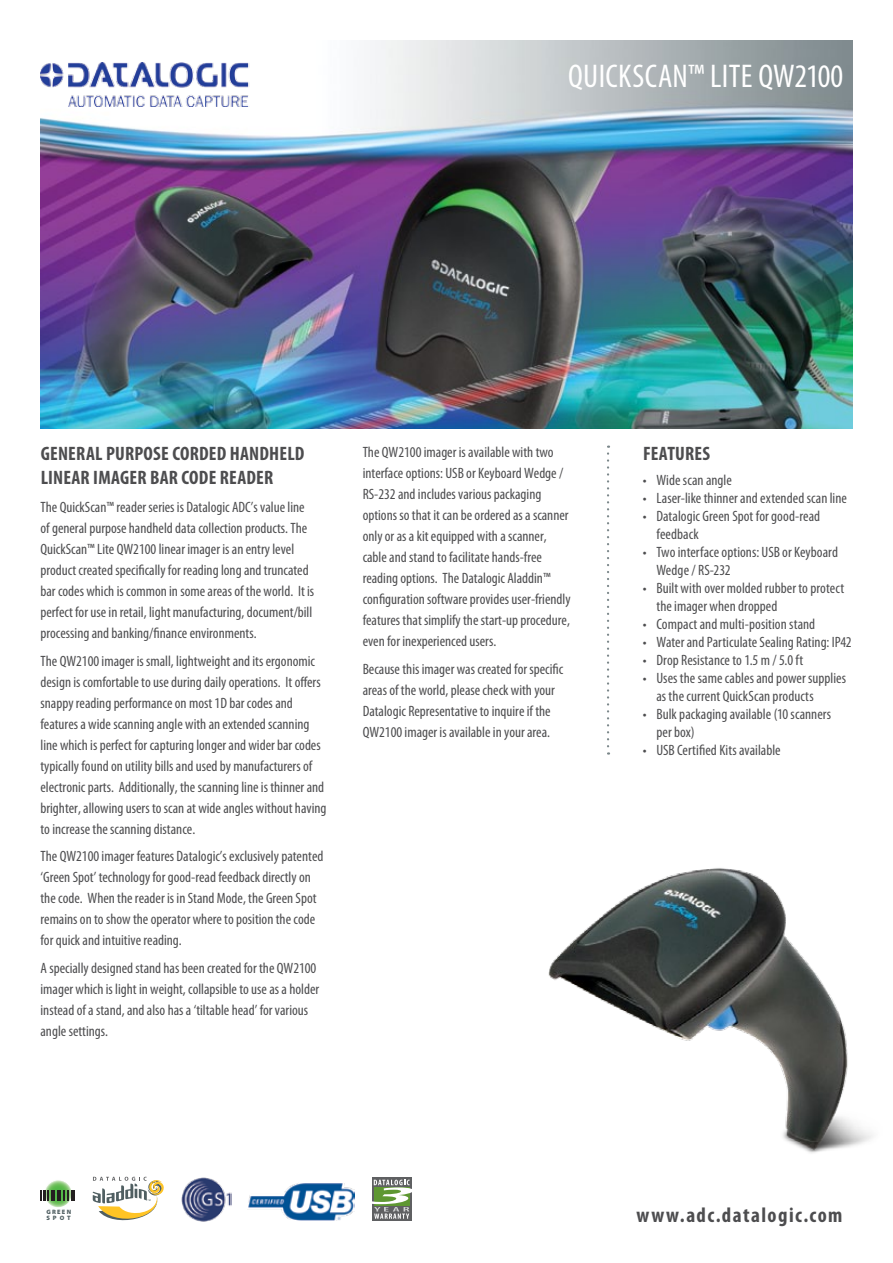
<style>
.page{position:relative;width:893px;height:1263px;background:#fff}
.page>*{position:absolute;margin:0;border:0;box-sizing:border-box;transform-origin:0 0}
.t1{font:condensed 33px "Myriad Pro";letter-spacing:-.015em;color:#fff}
.t2{font:700 condensed 21px "Myriad Pro";letter-spacing:.08em;color:#4d4d4f}
.t3{font:700 condensed 19.5px/24px "Myriad Pro";letter-spacing:.01em;color:#4d4d4f}
.t4{font:condensed 15px/21px "Myriad Pro";color:#4d4d4f}
.t5{font:900 6.3px/6.3px "Myriad Pro";letter-spacing:.2em;color:#505f62}
</style>
<div class="page">
<img style="left:40px;top:41px;width:812px;height:387px">
<img style="left:40px;top:63px;width:220px;height:43px">
<svg style="left:607px;top:446px;width:2px;height:309px"></svg>
<div style="left:372px;top:1178px;width:40px;height:43px;background:#5f6062"></div>
<svg style="left:372px;top:1179px;width:40px;height:40px"></svg>
<img style="left:181px;top:1177px;width:51px;height:45px">
<svg style="left:93px;top:1177px;width:71px;height:44px"></svg>
<img style="left:248px;top:1183px;width:107px;height:37px">
<svg style="left:44px;top:1179px;width:28px;height:28px"></svg>
<svg style="left:40px;top:1190px;width:8px;height:10px"></svg>
<hr style="left:51px;top:1190px;width:4px;height:10px;background:#231f20">
<hr style="left:57px;top:1190px;width:4px;height:10px;background:#231f20">
<svg style="left:63px;top:1190px;width:6px;height:10px"></svg>
<hr style="left:71px;top:1190px;width:4px;height:10px;background:#231f20">
<img style="left:548px;top:868px;width:325px;height:285px">
<h1 class="t1" style="left:568px;top:56px;width:29px">Quicksca</h1>
<h1 class="t1" style="left:673px;top:56px;width:172px">n™ lite qw2100</h1>
<h3 class="t3" style="left:41px;top:441px;width:265px">GENERAL PURPOSE CORDED HANDHELD<br>LINEAR IMAGER BAR CODE READER</h3>
<p class="t4" style="left:40px;top:496px;width:275px">The QuickScan™ reader series is Datalogic ADC’s value line of general purpose handheld data collection products. The QuickScan™ Lite QW2100 linear imager is an entry level product created specifically for reading long and truncated bar codes which is common in some areas of the world. It is perfect for use in retail, light manufacturing, document/bill processing and banking/finance environments.</p>
<p class="t4" style="left:40px;top:650px;width:288px">The QW2100 imager is small, lightweight and its ergonomic design is comfortable to use during daily operations. It offers snappy reading performance on most 1D bar codes and features a wide scanning angle with an extended scanning line which is perfect for capturing longer and wider bar codes typically found on utility bills and used by manufacturers of electronic parts. Additionally, the scanning line is thinner and brighter, allowing users to scan at wide angles without having to increase the scanning distance.</p>
<p class="t4" style="left:40px;top:846px;width:284px">The QW2100 imager features Datalogic’s exclusively patented ‘Green Spot’ technology for good-read feedback directly on the code. When the reader is in Stand Mode, the Green Spot remains on to show the operator where to position the code for quick and intuitive reading.</p>
<p class="t4" style="left:40px;top:957px;width:280px">A specially designed stand has been created for the QW2100 imager which is light in weight, collapsible to use as a holder instead of a stand, and also has a ‘tiltable head’ for various angle settings.</p>
<p class="t4" style="left:363px;top:441px;width:209px">The QW2100 imager is available with two interface options: USB or Keyboard Wedge / RS-232 and includes various packaging options so that it can be ordered as a scanner only or as a kit equipped with a scanner, cable and stand to facilitate hands-free reading options. The Datalogic Aladdin™ configuration software provides user-friendly features that simplify the start-up procedure, even for inexperienced users.</p>
<p class="t4" style="left:363px;top:658px;width:202px">Because this imager was created for specific areas of the world, please check with your Datalogic Representative to inquire if the QW2100 imager is available in your area.</p>
<h3 class="t3" style="left:643px;top:441px;width:69px">FEATURES</h3>
<p class="t4" style="left:643px;top:469px;width:91px">• Wide scan angle</p>
<p class="t4" style="left:643px;top:487px;width:206px">• Laser-like thinner and extended scan line</p>
<p class="t4" style="left:656px;top:507px;width:165px;line-height:18px;text-indent:-14px">• Datalogic Green Spot for good-read feedback</p>
<p class="t4" style="left:656px;top:543px;width:183px;line-height:18px;text-indent:-14px">• Two interface options: USB or Keyboard<br>Wedge / RS-232</p>
<p class="t4" style="left:656px;top:579px;width:189px;line-height:18px;text-indent:-14px">• Built with over molded rubber to protect the imager when dropped</p>
<p class="t4" style="left:643px;top:613px;width:174px">• Compact and multi-position stand</p>
<p class="t4" style="left:643px;top:631px;width:210px">• Water and Particulate Sealing Rating: IP42</p>
<p class="t4" style="left:643px;top:649px;width:162px">• Drop Resistance to 1.5 m / 5.0 ft</p>
<p class="t4" style="left:656px;top:669px;width:191px;line-height:18px;text-indent:-14px">• Uses the same cables and power supplies as the current QuickScan products</p>
<p class="t4" style="left:656px;top:705px;width:176px;line-height:18px;text-indent:-14px">• Bulk packaging available (10 scanners per box)</p>
<p class="t4" style="left:643px;top:739px;width:139px">• USB Certified Kits available</p>
<p class="t5" style="left:46px;top:1208px;width:26px">GREEN<br>SPOT</p>
<h2 class="t2" style="left:636px;top:1201px;width:208px">WWW.ADC.DATALOGIC.COM</h2>
</div>
